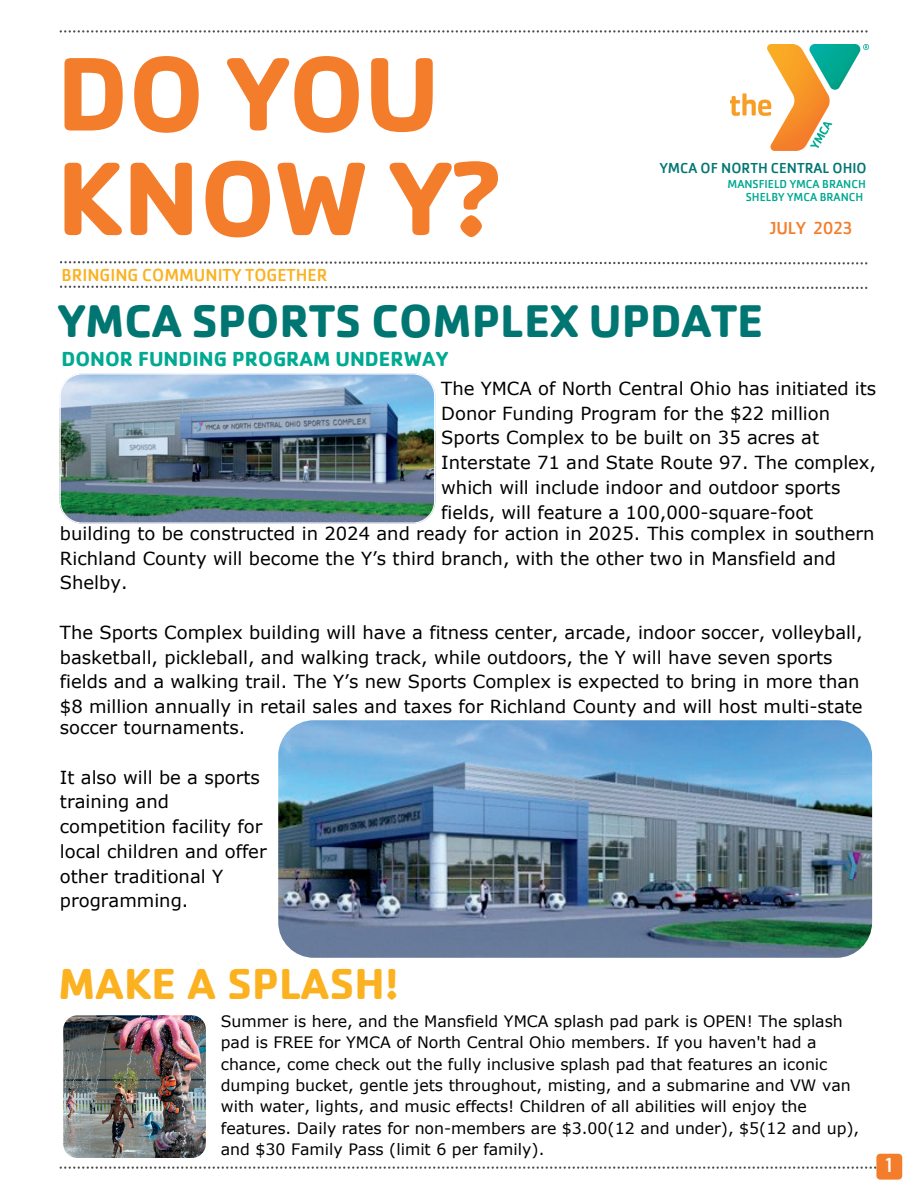
<style>
.page{position:relative;width:918px;height:1188px;background:#fff}
.page>*{position:absolute;margin:0;border:0;box-sizing:border-box;transform-origin:0 0}
.t1{font:700 108.45px "Cachet Pro";color:#f47d2c}
.t2{font:700 47.55px "Cachet Pro";color:#007672}
.t3{font:700 44.7px "Cachet";color:#fbb120}
.t4{font:700 21px "Cachet";color:#00a991}
.t5{font:21px "Cachet Pro";color:#fff}
.t6{font:18px/24.8px "Verdana";color:#000}
.t7{font:18px "Cachet Pro";color:#fbb120}
.t8{font:18px "Cachet Pro";color:#f47d2c}
.t9{font:15.75px/21.3px "Verdana";color:#000}
.t10{font:15px "Cachet Pro";color:#007672}
.t11{font:12px "Cachet Pro";color:#00a991}
</style>
<div class="page">
<svg style="left:60px;top:30px;width:808px;height:3px"></svg>
<svg style="left:60px;top:261px;width:807px;height:3px"></svg>
<svg style="left:60px;top:286px;width:807px;height:3px"></svg>
<svg style="left:60px;top:1154px;width:842px;height:26px"></svg>
<img style="left:730px;top:45px;width:138px;height:105px">
<img style="left:60px;top:373px;width:375px;height:151px">
<img style="left:63px;top:1015px;width:143px;height:143px;border-radius:14px">
<img style="left:278px;top:720px;width:594px;height:238px;border-radius:36px">
<p class="t1" style="left:57px;top:25px;width:384px">DO YOU</p>
<p class="t1" style="left:57px;top:130px;width:445px">KNOW Y?</p>
<p class="t7" style="left:61px;top:263px;width:267px">BRINGING COMMUNITY TOGETHER</p>
<p class="t10" style="left:660px;top:158px;width:208px">YMCA OF NORTH CENTRAL OHIO</p>
<p class="t11" style="left:727px;top:176px;width:140px">MANSFIELD YMCA BRANCH</p>
<p class="t11" style="left:746px;top:190px;width:119px">SHELBY YMCA BRANCH</p>
<p class="t8" style="left:769px;top:216px;width:85px">JULY 2023</p>
<p class="t2" style="left:58px;top:291px;width:706px">YMCA SPORTS COMPLEX UPDATE</p>
<p class="t4" style="left:61px;top:345px;width:389px">DONOR FUNDING PROGRAM UNDERWAY</p>
<p class="t6" style="left:441px;top:375px;width:437px">The YMCA of North Central Ohio has initiated its Donor Funding Program for the $22 million Sports Complex to be built on 35 acres at Interstate 71 and State Route 97. The complex, which will include indoor and outdoor sports fields, will feature a 100,000-square-foot</p>
<p class="t6" style="left:60px;top:520px;width:816px">building to be constructed in 2024 and ready for action in 2025. This complex in southern<br>Richland County will become the Y’s third branch, with the other two in Mansfield and<br>Shelby.</p>
<p class="t6" style="left:60px;top:619px;width:804px">The Sports Complex building will have a fitness center, arcade, indoor soccer, volleyball, basketball, pickleball, and walking track, while outdoors, the Y will have seven sports fields and a walking trail. The Y’s new Sports Complex is expected to bring in more than</p>
<p class="t6" style="left:60px;top:693px;width:804px">$8 million annually in retail sales and taxes for Richland County and will host multi-state</p>
<p class="t6" style="left:60px;top:715px;width:187px">soccer tournaments.</p>
<p class="t6" style="left:60px;top:764px;width:208px">It also will be a sports training and competition facility for local children and offer other traditional Y programming.</p>
<p class="t3" style="left:58px;top:955px;width:342px">MAKE A SPLASH!</p>
<p class="t9" style="left:221px;top:1010px;width:640px">Summer is here, and the Mansfield YMCA splash pad park is OPEN! The splash pad is FREE for YMCA of North Central Ohio members. If you haven't had a chance, come check out the fully inclusive splash pad that features an iconic dumping bucket, gentle jets throughout, misting, and a submarine and VW van with water, lights, and music effects! Children of all abilities will enjoy the features. Daily rates for non-members are $3.00(12 and under), $5(12 and up), and $30 Family Pass (limit 6 per family).</p>
<p class="t5" style="left:886px;top:1152px;width:8px">1</p>
</div>
